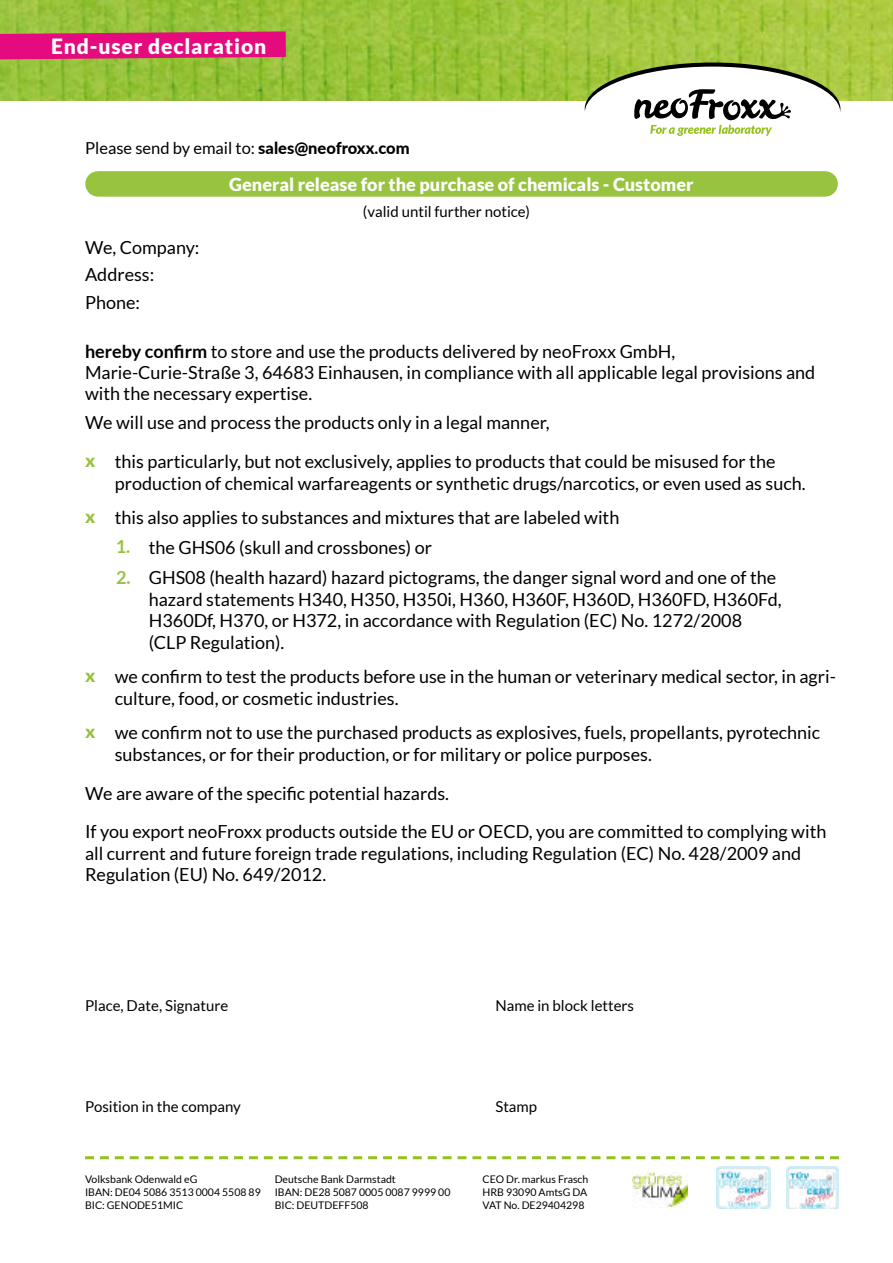
<style>
.page{position:relative;width:893px;height:1263px;background:#fff}
.page>*{position:absolute;margin:0;border:0;box-sizing:border-box;transform-origin:0 0}
.t1{font:900 21px "Lato";letter-spacing:.04em;color:#fff}
.t2{font:18px/21.6px "Lato";color:#000}
.t3{font:900 18px "Lato";color:#fff}
.t4{font:900 18px "Lato";color:#97c33f}
.t5{font:700 18px/30.6px "Lato";color:#97c33f}
.t6{font:16.5px "Lato";color:#000}
.t7{font:15px "Lato";color:#000}
.t8{font:10.5px/12.6px "Lato";color:#000}
.s1{font-weight:800}
.s2{font-weight:700}
</style>
<div class="page">
<img style="left:0;top:0;width:893px;height:101px">
<svg style="left:585px;top:62px;width:255px;height:93px"></svg>
<div style="left:585px;top:67px;width:255px;height:92px;background:#fff;border-radius:50%"></div>
<svg style="left:634px;top:89px;width:157px;height:47px"></svg>
<svg style="left:85px;top:1156px;width:754px;height:3px"></svg>
<img style="left:716px;top:1166px;width:54px;height:43px">
<img style="left:787px;top:1166px;width:52px;height:43px">
<img style="left:632px;top:1172px;width:56px;height:35px">
<div style="left:98px;top:171px;width:727px;height:26px;background:#97c33f"></div>
<svg style="left:0;top:31px;width:286px;height:28px;background:#dd1b77"></svg>
<p class="t1" style="left:51px;top:34px;width:217px">End-user declaration</p>
<p class="t6" style="left:85px;top:138px;width:326px">Please send by email to: <span class="s1">sales@neofroxx.com</span></p>
<p class="t3" style="left:229px;top:174px;width:466px">General release for the purchase of chemicals - Customer</p>
<p class="t7" style="left:363px;top:203px;width:169px">(valid until further notice)</p>
<p class="t2" style="left:85px;top:234px;width:116px;line-height:27.5px">We, Company:<br>Address:<br>Phone:</p>
<p class="t2" style="left:85px;top:341px;width:732px;line-height:21px"><span class="s2">hereby confirm</span> to store and use the products delivered by neoFroxx GmbH,<br>Marie-Curie-Straße 3, 64683 Einhausen, in compliance with all applicable legal provisions and with the necessary expertise.</p>
<p class="t2" style="left:115px;top:403px;width:662px;line-height:38.5px;text-indent:-30px">We will use and process the products only in a legal manner,<br>this particularly, but not exclusively, applies to products that could be misused for the</p>
<p class="t2" style="left:115px;top:466px;width:692px;line-height:34.3px">production of chemical warfareagents or synthetic drugs/narcotics, or even used as such. this also applies to substances and mixtures that are labeled with</p>
<p class="t2" style="left:149px;top:532px;width:629px;line-height:30.2px">the GHS06 (skull and crossbones) or<br>GHS08 (health hazard) hazard pictograms, the danger signal word and one of the</p>
<p class="t2" style="left:149px;top:588px;width:634px">hazard statements H340, H350, H350i, H360, H360F, H360D, H360FD, H360Fd,<br>H360Df, H370, or H372, in accordance with Regulation (EC) No. 1272/2008 (CLP Regulation).</p>
<p class="t2" style="left:115px;top:666px;width:723px">we confirm to test the products before use in the human or veterinary medical sector, in agri&shy;culture, food, or cosmetic industries.</p>
<p class="t2" style="left:115px;top:722px;width:707px">we confirm not to use the purchased products as explosives, fuels, propellants, pyrotechnic substances, or for their production, or for military or police purposes.</p>
<p class="t2" style="left:85px;top:774px;width:743px;line-height:38.5px">We are aware of the specific potential hazards.<br>If you export neoFroxx products outside the EU or OECD, you are committed to complying with</p>
<p class="t2" style="left:85px;top:842px;width:718px">all current and future foreign trade regulations, including Regulation (EC) No. 428/2009 and<br>Regulation (EU) No. 649/2012.</p>
<p class="t4" style="left:85px;top:450px;width:12px">x</p>
<p class="t4" style="left:85px;top:506px;width:12px">x</p>
<p class="t5" style="left:116px;top:531px;width:16px">1.<br>2.</p>
<p class="t4" style="left:85px;top:665px;width:12px">x</p>
<p class="t4" style="left:85px;top:721px;width:12px">x</p>
<p class="t7" style="left:85px;top:998px;width:145px">Place, Date, Signature</p>
<p class="t7" style="left:495px;top:998px;width:140px">Name in block letters</p>
<p class="t7" style="left:85px;top:1099px;width:157px">Position in the company</p>
<p class="t7" style="left:495px;top:1099px;width:43px">Stamp</p>
<p class="t8" style="left:85px;top:1173px;width:177px">Volksbank Odenwald eG<br>IBAN: DE04 5086 3513 0004 5508 89<br>BIC: GENODE51MIC</p>
<p class="t8" style="left:275px;top:1173px;width:177px">Deutsche Bank Darmstadt<br>IBAN: DE28 5087 0005 0087 9999 00<br>BIC: DEUTDEFF508</p>
<p class="t8" style="left:483px;top:1173px;width:107px;text-align:justify">CEO Dr. markus Frasch HRB 93090 AmtsG DA VAT No. DE29404298</p>
</div>
